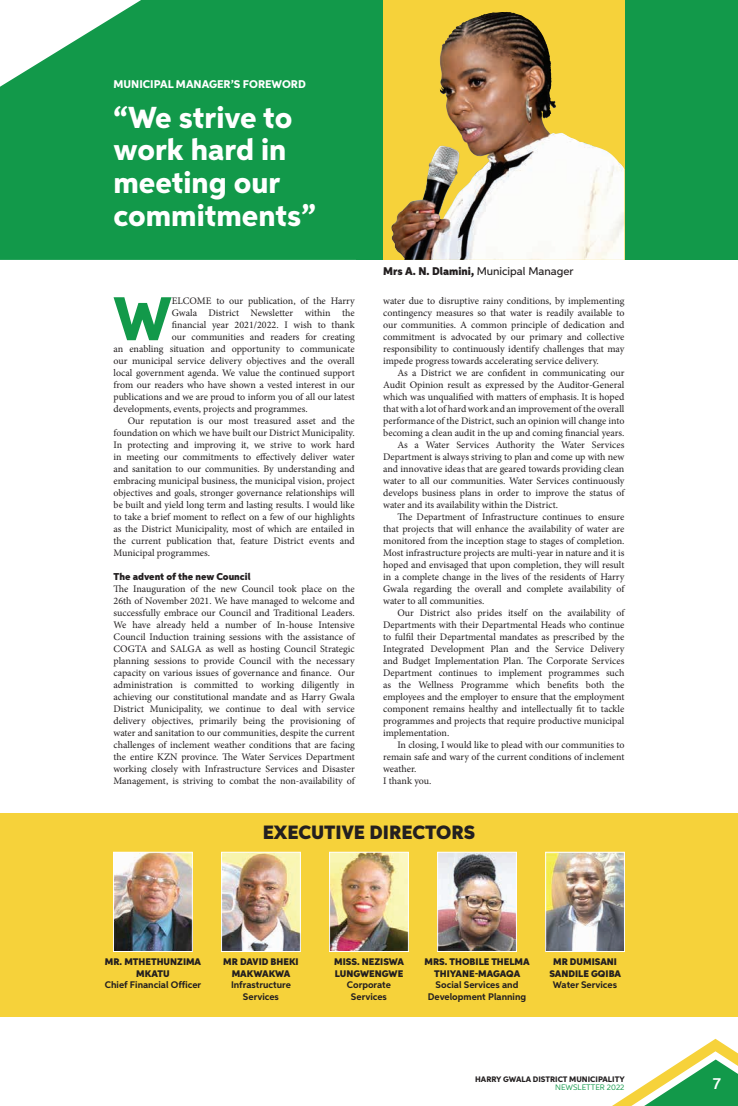
<style>
.page{position:relative;width:738px;height:1106px;background:#fff}
.page>*{position:absolute;margin:0;border:0;box-sizing:border-box;transform-origin:0 0}
.t1{font:800 61.8px "Aspira";color:#12994a}
.t2{font:800 30.4px/32.8px "Aspira";color:#fff}
.t3{font:900 19.3px "Aspira";color:#231f20}
.t4{font:600 16px "Aspira";color:#fff}
.t5{font:500 11.2px "Aspira";color:#231f20}
.t6{font:800 11.2px "Aspira";color:#fff}
.t7{font:10px/12px "Minion Pro";color:#231f20;text-align:justify}
.t8{font:900 10px "Aspira";color:#231f20}
.t9{font:900 9.6px/11.5px "Aspira";color:#231f20;text-align:center}
.t10{font:700 9.6px/11.5px "Aspira";color:#231f20;text-align:center}
.t11{font:800 8px "Aspira";color:#231f20}
.t12{font:8px "Aspira";color:#12994a}
.s1{font-weight:900}
</style>
<div class="page">
<svg style="left:612px;top:1038px;width:125px;height:68px"></svg>
<div style="left:0;top:814px;width:737px;height:202px;background:#f6d23a"></div>
<svg style="left:0;top:0;width:356px;height:260px;background:#219f56"></svg>
<div style="left:356px;top:0;width:381px;height:260px;background:#12994a"></div>
<svg style="left:383px;top:0;width:241px;height:260px;background:#ddc677"></svg>
<img style="left:438px;top:12px;width:68px;height:207px">
<img style="left:223px;top:853px;width:75px;height:96px">
<div style="left:221px;top:851px;width:79px;height:100px;border:1px solid #fff"></div>
<img style="left:115px;top:853px;width:75px;height:96px">
<div style="left:113px;top:851px;width:79px;height:100px;border:1px solid #fff"></div>
<img style="left:331px;top:853px;width:75px;height:96px">
<div style="left:329px;top:851px;width:79px;height:100px;border:1px solid #fff"></div>
<img style="left:547px;top:853px;width:75px;height:96px">
<div style="left:545px;top:851px;width:79px;height:100px;border:1px solid #fff"></div>
<img style="left:439px;top:853px;width:75px;height:96px">
<div style="left:437px;top:851px;width:79px;height:100px;border:1px solid #fff"></div>
<p class="t6" style="left:113px;top:77px;width:194px">MUNICIPAL MANAGER’S FOREWORD</p>
<h2 class="t2" style="left:113px;top:101px;width:204px">“We strive to work hard in meeting our commitments”</h2>
<h1 class="t1" style="left:113px;top:281px;width:60px">W</h1>
<p class="t7" style="left:172px;top:295px;width:184px">ELCOME to our publication, of the Harry</p>
<p class="t7" style="left:172px;top:307px;width:184px">Gwala District Newsletter within the</p>
<p class="t7" style="left:172px;top:319px;width:184px">financial year 2021/2022. I wish to thank</p>
<p class="t7" style="left:172px;top:331px;width:184px">our communities and readers for creating</p>
<p class="t7" style="left:113px;top:343px;width:242px">an enabling situation and opportunity to communicate</p>
<p class="t7" style="left:113px;top:355px;width:242px">our municipal service delivery objectives and the overall</p>
<p class="t7" style="left:113px;top:367px;width:242px">local government agenda. We value the continued support</p>
<p class="t7" style="left:113px;top:379px;width:242px">from our readers who have shown a vested interest in our</p>
<p class="t7" style="left:113px;top:391px;width:242px">publications and we are proud to inform you of all our latest</p>
<p class="t7" style="left:113px;top:403px;width:195px">developments, events, projects and programmes.</p>
<p class="t7" style="left:128px;top:415px;width:228px">Our reputation is our most treasured asset and the</p>
<p class="t7" style="left:113px;top:427px;width:242px">foundation on which we have built our District Municipality.</p>
<p class="t7" style="left:113px;top:439px;width:242px">In protecting and improving it, we strive to work hard</p>
<p class="t7" style="left:113px;top:451px;width:242px">in meeting our commitments to effectively deliver water</p>
<p class="t7" style="left:113px;top:463px;width:242px">and sanitation to our communities. By understanding and</p>
<p class="t7" style="left:113px;top:475px;width:242px">embracing municipal business, the municipal vision, project</p>
<p class="t7" style="left:113px;top:487px;width:242px">objectives and goals, stronger governance relationships will</p>
<p class="t7" style="left:113px;top:499px;width:242px">be built and yield long term and lasting results. I would like</p>
<p class="t7" style="left:113px;top:511px;width:242px">to take a brief moment to reflect on a few of our highlights</p>
<p class="t7" style="left:113px;top:523px;width:242px">as the District Municipality, most of which are entailed in</p>
<p class="t7" style="left:113px;top:535px;width:242px">the current publication that, feature District events and</p>
<p class="t7" style="left:113px;top:547px;width:98px">Municipal programmes.</p>
<p class="t8" style="left:113px;top:570px;width:138px">The advent of the new Council</p>
<p class="t7" style="left:113px;top:583px;width:242px">The Inauguration of the new Council took place on the 26th of November 2021. We have managed to welcome and successfully embrace our Council and Traditional Leaders.<br>We have already held a number of In-house Intensive Council Induction training sessions with the assistance of COGTA and SALGA as well as hosting Council Strategic planning sessions to provide Council with the necessary capacity on various issues of governance and finance. Our administration is committed to working diligently in achieving our constitutional mandate and as Harry Gwala District Municipality, we continue to deal with service delivery objectives, primarily being the provisioning of water and sanitation to our communities, despite the current challenges of inclement weather conditions that are facing the entire KZN province. The Water Services Department working closely with Infrastructure Services and Disaster Management, is striving to combat the non-availability of</p>
<p class="t5" style="left:383px;top:264px;width:192px"><span class="s1">Mrs A. N. Dlamini,</span> Municipal Manager</p>
<p class="t7" style="left:383px;top:295px;width:242px">water due to disruptive rainy conditions, by implementing contingency measures so that water is readily available to our communities. A common principle of dedication and commitment is advocated by our primary and collective responsibility to continuously identify challenges that may impede progress towards accelerating service delivery.</p>
<p class="t7" style="left:397px;top:367px;width:228px">As a District we are confident in communicating our</p>
<p class="t7" style="left:383px;top:379px;width:242px">Audit Opinion result as expressed by the Auditor-General</p>
<p class="t7" style="left:383px;top:391px;width:242px">which was unqualified with matters of emphasis. It is hoped</p>
<p class="t7" style="left:383px;top:403px;width:242px">that with a lot of hard work and an improvement of the overall</p>
<p class="t7" style="left:383px;top:415px;width:242px">performance of the District, such an opinion will change into</p>
<p class="t7" style="left:383px;top:427px;width:242px">becoming a clean audit in the up and coming financial years.</p>
<p class="t7" style="left:397px;top:439px;width:228px">As a Water Services Authority the Water Services</p>
<p class="t7" style="left:383px;top:451px;width:242px">Department is always striving to plan and come up with new</p>
<p class="t7" style="left:383px;top:463px;width:242px">and innovative ideas that are geared towards providing clean</p>
<p class="t7" style="left:383px;top:475px;width:242px">water to all our communities. Water Services continuously</p>
<p class="t7" style="left:383px;top:487px;width:242px">develops business plans in order to improve the status of</p>
<p class="t7" style="left:383px;top:499px;width:176px">water and its availability within the District.</p>
<p class="t7" style="left:397px;top:511px;width:228px">The Department of Infrastructure continues to ensure</p>
<p class="t7" style="left:383px;top:523px;width:242px">that projects that will enhance the availability of water are</p>
<p class="t7" style="left:383px;top:535px;width:242px">monitored from the inception stage to stages of completion.</p>
<p class="t7" style="left:383px;top:547px;width:242px">Most infrastructure projects are multi-year in nature and it is</p>
<p class="t7" style="left:383px;top:559px;width:242px">hoped and envisaged that upon completion, they will result</p>
<p class="t7" style="left:383px;top:571px;width:242px">in a complete change in the lives of the residents of Harry</p>
<p class="t7" style="left:383px;top:583px;width:242px">Gwala regarding the overall and complete availability of</p>
<p class="t7" style="left:383px;top:595px;width:103px">water to all communities.</p>
<p class="t7" style="left:397px;top:607px;width:228px">Our District also prides itself on the availability of</p>
<p class="t7" style="left:383px;top:619px;width:242px">Departments with their Departmental Heads who continue</p>
<p class="t7" style="left:383px;top:631px;width:242px">to fulfil their Departmental mandates as prescribed by the</p>
<p class="t7" style="left:383px;top:643px;width:242px">Integrated Development Plan and the Service Delivery</p>
<p class="t7" style="left:383px;top:655px;width:242px">and Budget Implementation Plan. The Corporate Services</p>
<p class="t7" style="left:383px;top:667px;width:242px">Department continues to implement programmes such</p>
<p class="t7" style="left:383px;top:679px;width:242px">as the Wellness Programme which benefits both the</p>
<p class="t7" style="left:383px;top:691px;width:242px">employees and the employer to ensure that the employment</p>
<p class="t7" style="left:383px;top:703px;width:242px">component remains healthy and intellectually fit to tackle</p>
<p class="t7" style="left:383px;top:715px;width:242px">programmes and projects that require productive municipal</p>
<p class="t7" style="left:383px;top:727px;width:68px">implementation.</p>
<p class="t7" style="left:397px;top:739px;width:228px">In closing, I would like to plead with our communities to</p>
<p class="t7" style="left:383px;top:751px;width:242px">remain safe and wary of the current conditions of inclement</p>
<p class="t7" style="left:383px;top:763px;width:35px">weather.</p>
<p class="t7" style="left:383px;top:775px;width:50px">I thank you.</p>
<h3 class="t3" style="left:262px;top:820px;width:214px">EXECUTIVE DIRECTORS</h3>
<p class="t9" style="left:105px;top:956px;width:98px">MR. MTHETHUNZIMA<br>MKATU</p>
<p class="t10" style="left:105px;top:979px;width:98px">Chief Financial Officer</p>
<p class="t9" style="left:223px;top:956px;width:77px">MR DAVID BHEKI<br>MAKWAKWA</p>
<p class="t10" style="left:231px;top:979px;width:61px">Infrastructure<br>Services</p>
<p class="t9" style="left:334px;top:956px;width:71px;text-align:left">MISS. NEZISWA<br>LUNGWENGWE</p>
<p class="t10" style="left:347px;top:979px;width:45px">Corporate<br>Services</p>
<p class="t9" style="left:424px;top:956px;width:107px">MRS. THOBILE THELMA<br>THIYANE-MAGAQA</p>
<p class="t10" style="left:427px;top:979px;width:100px">Social Services and<br>Development Planning</p>
<p class="t9" style="left:549px;top:956px;width:73px">MR DUMISANI<br>SANDILE GQIBA</p>
<p class="t10" style="left:552px;top:979px;width:66px">Water Services</p>
<p class="t11" style="left:475px;top:1074px;width:151px">HARRY GWALA DISTRICT MUNICIPALITY</p>
<p class="t12" style="left:555px;top:1082px;width:71px">NEWSLETTER 2022</p>
<h3 class="t4" style="left:712px;top:1073px;width:10px">7</h3>
</div>
